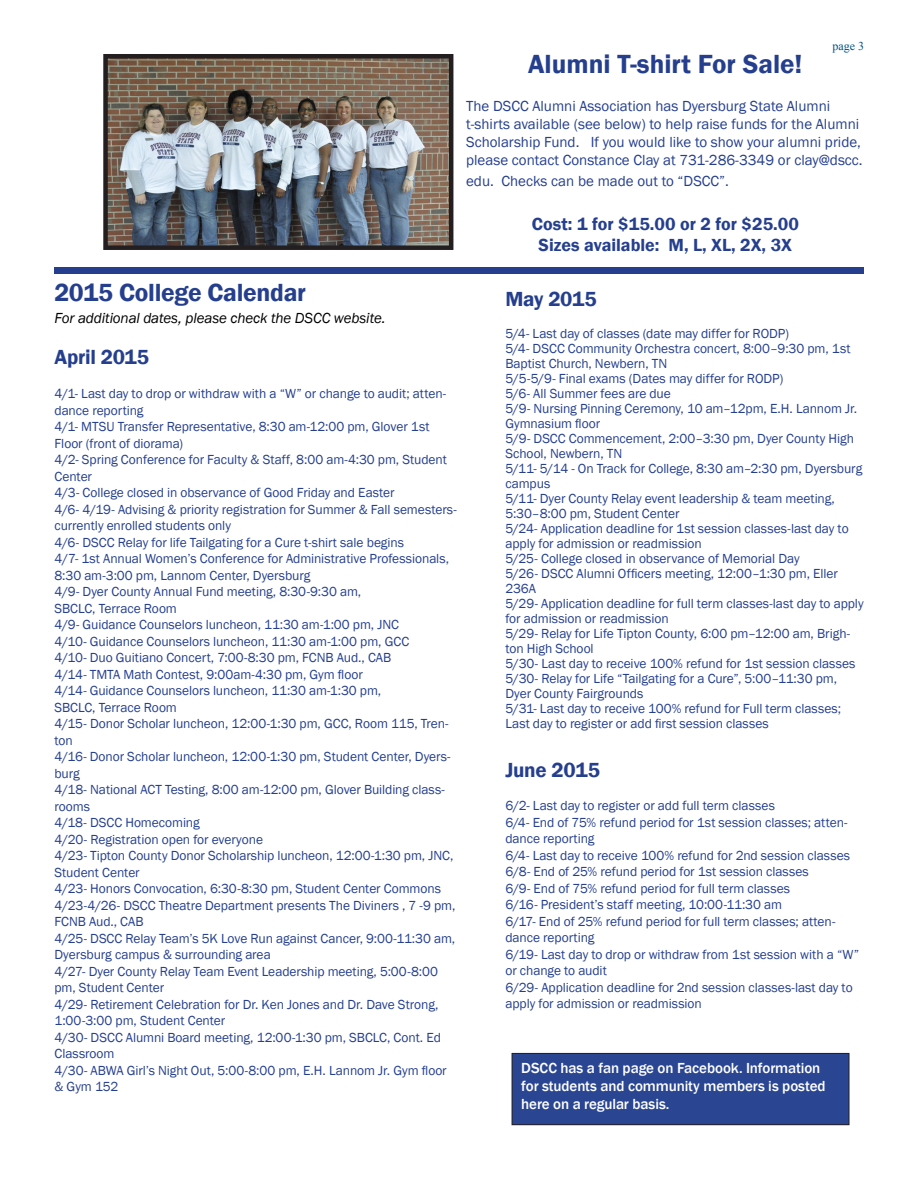
<style>
.page{position:relative;width:918px;height:1188px;background:#fff}
.page>*{position:absolute;margin:0;border:0;box-sizing:border-box;transform-origin:0 0}
.t1{font:600 27px "Franklin Gothic";color:#253f8e}
.t2{font:600 25.5px "Franklin Gothic";letter-spacing:-.01em;color:#253f8e}
.t3{font:600 21px "Franklin Gothic";letter-spacing:-.015em;color:#253f8e}
.t4{font:600 18px "Franklin Gothic";color:#253f8e}
.t5{font:15px/18px "Franklin Gothic";color:#253f8e}
.t6{font:500 15px/18px "Franklin Gothic";letter-spacing:-.005em;color:#fff}
.t7{font:italic 15px "Franklin Gothic";letter-spacing:-.01em;color:#000}
.t8{font:13.5px/16.5px "Franklin Gothic";letter-spacing:-.005em;color:#253f8e}
.t9{font:12px "Times New Roman";color:#005187}
</style>
<div class="page">
<div style="left:54px;top:267px;width:810px;height:7px;background:#253f8e"></div>
<img style="left:108px;top:59px;width:340px;height:186px">
<div style="left:103px;top:54px;width:350px;height:196px;border:4px solid #231f20"></div>
<div style="left:512px;top:1053px;width:337px;height:72px;background:#2a4692"></div>
<div style="left:512px;top:1053px;width:337px;height:72px;border:1px solid #231f20"></div>
<p class="t2" style="left:54px;top:277px;width:253px">2015 College Calendar</p>
<p class="t7" style="left:54px;top:309px;width:332px">For additional dates, please check the DSCC website.</p>
<p class="t3" style="left:54px;top:344px;width:96px">April 2015</p>
<p class="t8" style="left:54px;top:386px;width:393px">4/1- Last day to drop or withdraw with a “W” or change to audit; atten&shy;dance reporting</p>
<p class="t8" style="left:54px;top:419px;width:377px">4/1- MTSU Transfer Representative, 8:30 am-12:00 pm, Glover 1st<br>Floor (front of diorama)</p>
<p class="t8" style="left:54px;top:452px;width:394px">4/2- Spring Conference for Faculty &amp; Staff, 8:00 am-4:30 pm, Student<br>Center</p>
<p class="t8" style="left:54px;top:485px;width:342px">4/3- College closed in observance of Good Friday and Easter</p>
<p class="t8" style="left:54px;top:501px;width:404px">4/6- 4/19- Advising &amp; priority registration for Summer &amp; Fall semesters&shy;currently enrolled students only</p>
<p class="t8" style="left:54px;top:534px;width:351px">4/6- DSCC Relay for life Tailgating for a Cure t-shirt sale begins</p>
<p class="t8" style="left:54px;top:551px;width:396px">4/7- 1st Annual Women’s Conference for Administrative Professionals,<br>8:30 am-3:00 pm, Lannom Center, Dyersburg</p>
<p class="t8" style="left:54px;top:584px;width:308px">4/9- Dyer County Annual Fund meeting, 8:30-9:30 am,</p>
<p class="t8" style="left:54px;top:600px;width:124px">SBCLC, Terrace Room</p>
<p class="t8" style="left:54px;top:617px;width:346px">4/9- Guidance Counselors luncheon, 11:30 am-1:00 pm, JNC</p>
<p class="t8" style="left:54px;top:633px;width:356px">4/10- Guidance Counselors luncheon, 11:30 am-1:00 pm, GCC</p>
<p class="t8" style="left:54px;top:650px;width:338px">4/10- Duo Guitiano Concert, 7:00-8:30 pm, FCNB Aud., CAB</p>
<p class="t8" style="left:54px;top:666px;width:310px">4/14- TMTA Math Contest, 9:00am-4:30 pm, Gym floor</p>
<p class="t8" style="left:54px;top:683px;width:328px">4/14- Guidance Counselors luncheon, 11:30 am-1:30 pm,</p>
<p class="t8" style="left:54px;top:699px;width:124px">SBCLC, Terrace Room</p>
<p class="t8" style="left:54px;top:716px;width:396px">4/15- Donor Scholar luncheon, 12:00-1:30 pm, GCC, Room 115, Tren&shy;ton</p>
<p class="t8" style="left:54px;top:749px;width:398px">4/16- Donor Scholar luncheon, 12:00-1:30 pm, Student Center, Dyers&shy;burg</p>
<p class="t8" style="left:54px;top:782px;width:392px">4/18- National ACT Testing, 8:00 am-12:00 pm, Glover Building class&shy;rooms<br>4/18- DSCC Homecoming</p>
<p class="t8" style="left:54px;top:831px;width:210px">4/20- Registration open for everyone</p>
<p class="t8" style="left:54px;top:848px;width:400px">4/23- Tipton County Donor Scholarship luncheon, 12:00-1:30 pm, JNC,<br>Student Center</p>
<p class="t8" style="left:54px;top:881px;width:388px">4/23- Honors Convocation, 6:30-8:30 pm, Student Center Commons</p>
<p class="t8" style="left:54px;top:897px;width:403px">4/23-4/26- DSCC Theatre Department presents The Diviners , 7 -9 pm,<br>FCNB Aud., CAB</p>
<p class="t8" style="left:54px;top:930px;width:402px">4/25- DSCC Relay Team’s 5K Love Run against Cancer, 9:00-11:30 am,<br>Dyersburg campus &amp; surrounding area</p>
<p class="t8" style="left:54px;top:963px;width:385px">4/27- Dyer County Relay Team Event Leadership meeting, 5:00-8:00 pm, Student Center</p>
<p class="t8" style="left:54px;top:996px;width:385px">4/29- Retirement Celebration for Dr. Ken Jones and Dr. Dave Strong,<br>1:00-3:00 pm, Student Center</p>
<p class="t8" style="left:54px;top:1029px;width:388px">4/30- DSCC Alumni Board meeting, 12:00-1:30 pm, SBCLC, Cont. Ed<br>Classroom</p>
<p class="t8" style="left:54px;top:1062px;width:394px">4/30- ABWA Girl’s Night Out, 5:00-8:00 pm, E.H. Lannom Jr. Gym floor &amp; Gym 152</p>
<p class="t9" style="left:832px;top:38px;width:33px">page 3</p>
<p class="t1" style="left:528px;top:47px;width:276px">Alumni T-shirt For Sale!</p>
<p class="t5" style="left:466px;top:97px;width:366px">The DSCC Alumni Association has Dyersburg State Alumni</p>
<p class="t5" style="left:466px;top:115px;width:398px">t-shirts available (see below) to help raise funds for the Alumni<br>Scholarship Fund. If you would like to show your alumni pride, please contact Constance Clay at 731-286-3349 or clay@dscc.</p>
<p class="t5" style="left:466px;top:173px;width:264px">edu. Checks can be made out to “DSCC”.</p>
<p class="t4" style="left:532px;top:212px;width:269px">Cost: 1 for $15.00 or 2 for $25.00</p>
<p class="t4" style="left:539px;top:234px;width:255px">Sizes available: M, L, XL, 2X, 3X</p>
<p class="t3" style="left:505px;top:286px;width:93px">May 2015</p>
<p class="t8" style="left:505px;top:325px;width:285px">5/4- Last day of classes (date may differ for RODP)</p>
<p class="t8" style="left:505px;top:341px;width:347px;line-height:15px">5/4- DSCC Community Orchestra concert, 8:00–9:30 pm, 1st<br>Baptist Church, Newbern, TN</p>
<p class="t8" style="left:505px;top:370px;width:279px">5/5-5/9- Final exams (Dates may differ for RODP)</p>
<p class="t8" style="left:505px;top:385px;width:167px">5/6- All Summer fees are due</p>
<p class="t8" style="left:505px;top:401px;width:353px;line-height:15px">5/9- Nursing Pinning Ceremony, 10 am–12pm, E.H. Lannom Jr.<br>Gymnasium floor</p>
<p class="t8" style="left:505px;top:431px;width:350px;line-height:15px">5/9- DSCC Commencement, 2:00–3:30 pm, Dyer County High<br>School, Newbern, TN</p>
<p class="t8" style="left:505px;top:461px;width:358px;line-height:15px">5/11- 5/14 - On Track for College, 8:30 am–2:30 pm, Dyersburg campus</p>
<p class="t8" style="left:505px;top:491px;width:331px;line-height:15px">5/11- Dyer County Relay event leadership &amp; team meeting,<br>5:30–8:00 pm, Student Center</p>
<p class="t8" style="left:505px;top:521px;width:345px;line-height:15px">5/24- Application deadline for 1st session classes-last day to apply for admission or readmission</p>
<p class="t8" style="left:505px;top:550px;width:296px">5/25- College closed in observance of Memorial Day</p>
<p class="t8" style="left:505px;top:566px;width:334px;line-height:15px">5/26- DSCC Alumni Officers meeting, 12:00–1:30 pm, Eller<br>236A</p>
<p class="t8" style="left:505px;top:596px;width:360px;line-height:15px">5/29- Application deadline for full term classes-last day to apply for admission or readmission</p>
<p class="t8" style="left:505px;top:626px;width:346px;line-height:15px">5/29- Relay for Life Tipton County, 6:00 pm–12:00 am, Brigh&shy;ton High School</p>
<p class="t8" style="left:505px;top:655px;width:352px">5/30- Last day to receive 100% refund for 1st session classes</p>
<p class="t8" style="left:505px;top:671px;width:333px;line-height:15px">5/30- Relay for Life “Tailgating for a Cure”, 5:00–11:30 pm,<br>Dyer County Fairgrounds</p>
<p class="t8" style="left:505px;top:701px;width:337px;line-height:15px">5/31- Last day to receive 100% refund for Full term classes;<br>Last day to register or add first session classes</p>
<p class="t3" style="left:505px;top:757px;width:96px">June 2015</p>
<p class="t8" style="left:505px;top:798px;width:271px">6/2- Last day to register or add full term classes</p>
<p class="t8" style="left:505px;top:814px;width:344px">6/4- End of 75% refund period for 1st session classes; atten&shy;dance reporting</p>
<p class="t8" style="left:505px;top:847px;width:346px">6/4- Last day to receive 100% refund for 2nd session classes</p>
<p class="t8" style="left:505px;top:864px;width:305px">6/8- End of 25% refund period for 1st session classes</p>
<p class="t8" style="left:505px;top:880px;width:286px">6/9- End of 75% refund period for full term classes</p>
<p class="t8" style="left:505px;top:897px;width:278px">6/16- President’s staff meeting, 10:00-11:30 am</p>
<p class="t8" style="left:505px;top:913px;width:331px">6/17- End of 25% refund period for full term classes; atten&shy;dance reporting</p>
<p class="t8" style="left:505px;top:946px;width:355px">6/19- Last day to drop or withdraw from 1st session with a “W” or change to audit</p>
<p class="t8" style="left:505px;top:979px;width:349px">6/29- Application deadline for 2nd session classes-last day to apply for admission or readmission</p>
<p class="t6" style="left:521px;top:1059px;width:306px">DSCC has a fan page on Facebook. Information for students and community members is posted here on a regular basis.</p>
</div>
